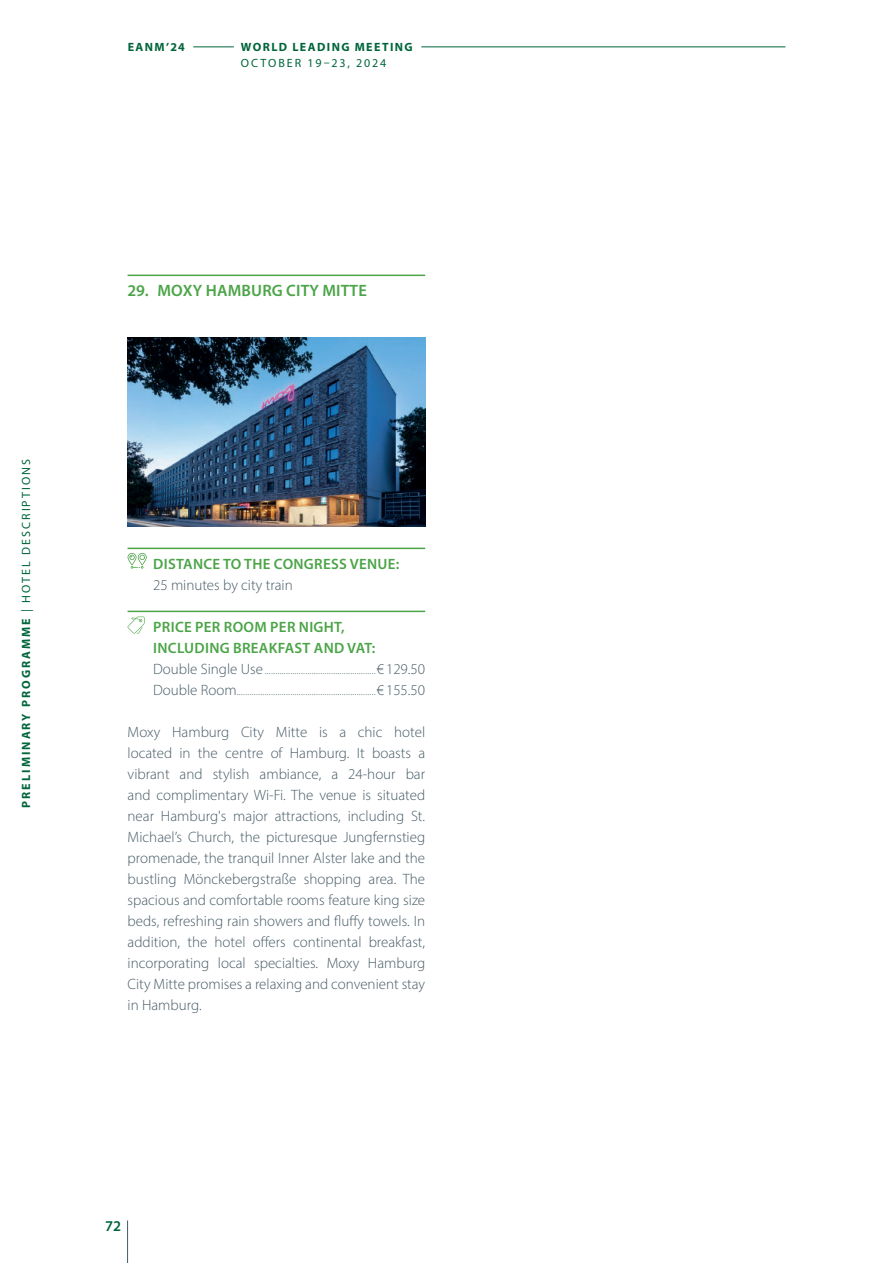
<style>
.page{position:relative;width:893px;height:1263px;background:#fff}
.page>*{position:absolute;margin:0;border:0;box-sizing:border-box;transform-origin:0 0}
.t1{font:600 16.5px "Myriad Pro";letter-spacing:.01em;color:#4ba447}
.t2{font:300 15px/21px "Myriad Pro";color:#465a64;text-align:justify}
.t3{font:600 15px/21px "Myriad Pro";letter-spacing:.02em;color:#4ba447}
.t4{font:600 15px "Myriad Pro";color:#01653b}
.t5{font:700 12px "Myriad Pro";letter-spacing:.17em;color:#01653b}
.t6{font:700 12px "Myriad Pro";letter-spacing:.125em;color:#01653b}
.t7{font:12px "Myriad Pro";letter-spacing:.15em;color:#01653b}
.t8{font:300 10.5px/21px "Myriad Pro";color:#465a64}
.s1{font-weight:400}
.s2{font-size:15px}
</style>
<div class="page">
<hr style="left:127px;top:1220px;width:1px;height:43px;background:#465a64">
<hr style="left:193px;top:46px;width:41px;height:1px;background:#01653b">
<hr style="left:421px;top:46px;width:364px;height:1px;background:#01653b">
<hr style="left:128px;top:275px;width:297px;height:1px;background:#4ba447">
<hr style="left:128px;top:548px;width:297px;height:1px;background:#4ba447">
<hr style="left:128px;top:611px;width:297px;height:1px;background:#4ba447">
<img style="left:128px;top:338px;width:297px;height:189px">
<svg style="left:128px;top:553px;width:19px;height:16px"></svg>
<svg style="left:128px;top:617px;width:17px;height:17px"></svg>
<p class="t6" style="left:128px;top:39px;width:59px">EANM’24</p>
<p class="t6" style="left:241px;top:39px;width:174px">WORLD LEADING MEETING</p>
<p class="t7" style="left:241px;top:56px;width:147px">OCTOBER 19–23, 2024</p>
<p class="t5" style="left:18px;top:808px;width:350px;rotate:-90deg">PRELIMINARY PROGRAMME <span class="s1">| HOTEL DESCRIPTIONS</span></p>
<p class="t1" style="left:128px;top:280px;width:241px">29. MOXY HAMBURG CITY MITTE</p>
<p class="t3" style="left:153px;top:553px;width:248px">DISTANCE TO THE CONGRESS VENUE:</p>
<p class="t2" style="left:153px;top:574px;width:141px">25 minutes by city train</p>
<p class="t3" style="left:153px;top:616px;width:224px">PRICE PER ROOM PER NIGHT,<br>INCLUDING BREAKFAST AND VAT:</p>
<p class="t8" style="left:153px;top:659px;width:274px"><span class="s2">Double Single Use</span>....................................................<span class="s2">€129.50<br>Double Room</span>.................................................................<span class="s2">€155.50</span></p>
<p class="t2" style="left:128px;top:721px;width:299px">Moxy Hamburg City Mitte is a chic hotel located in the centre of Hamburg. It boasts a vibrant and stylish ambiance, a 24-hour bar and complimentary Wi-Fi. The venue is situated near Hamburg's major attractions, including St.<br>Michael’s Church, the picturesque Jungfernstieg promenade, the tranquil Inner Alster lake and the bustling Mönckebergstraße shopping area. The spacious and comfortable rooms feature king size beds, refreshing rain showers and fluffy towels. In addition, the hotel offers continental breakfast, incorporating local specialties. Moxy Hamburg City Mitte promises a relaxing and convenient stay in Hamburg.</p>
<p class="t4" style="left:105px;top:1216px;width:18px">72</p>
</div>
